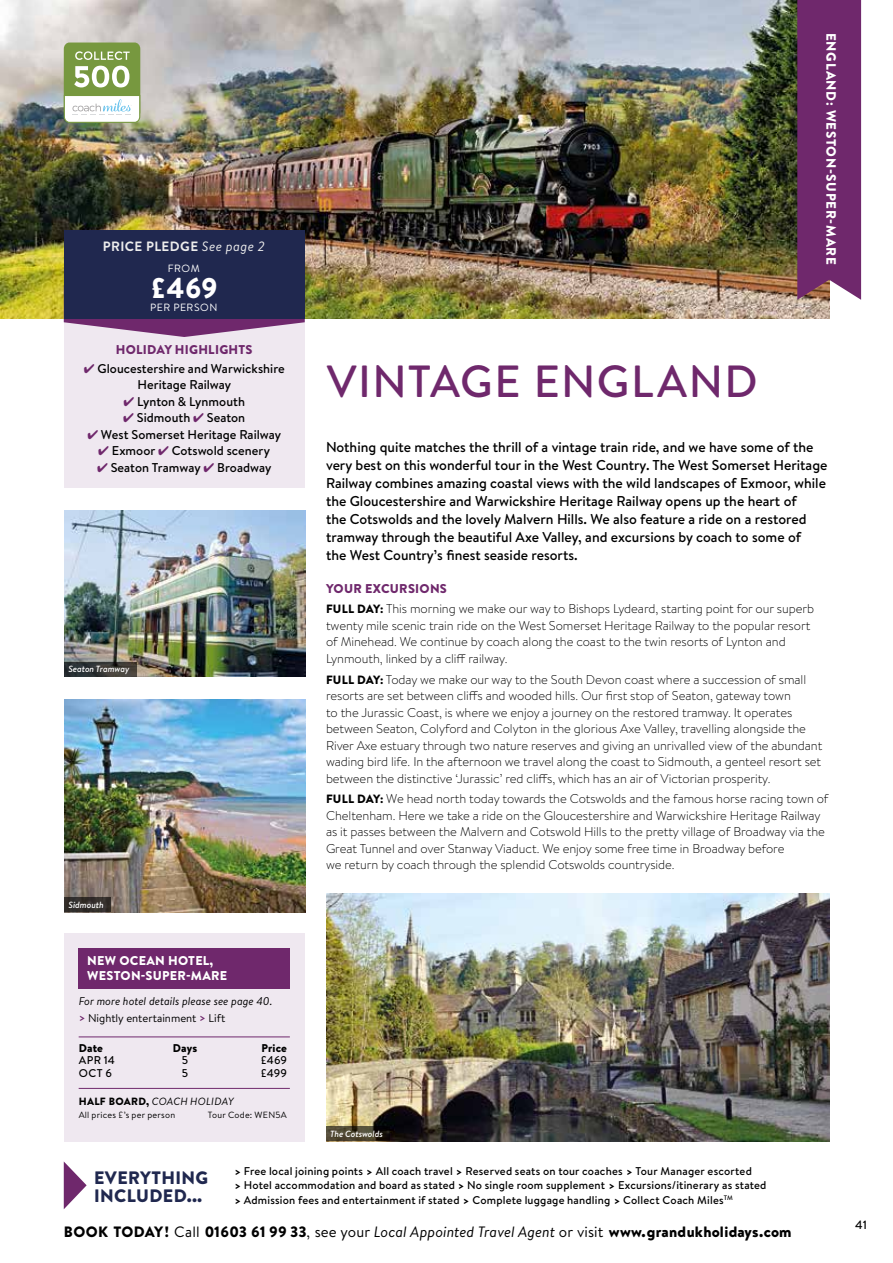
<style>
.page{position:relative;width:893px;height:1263px;background:#fff}
.page>*{position:absolute;margin:0;border:0;box-sizing:border-box;transform-origin:0 0}
.t1{font:500 45px "Brandon Text";letter-spacing:.03em;color:#6f286c}
.t2{font:900 28.5px "Brandon Text";color:#fff}
.t3{font:900 18px/18px "Brandon Text";letter-spacing:.02em;color:#20284f}
.t4{font:900 15px "Brandon Text";letter-spacing:.005em;color:#000}
.t5{font:500 14.25px/18px "Brandon Text";color:#000}
.t6{font:900 13.5px "Brandon Text";letter-spacing:.05em;color:#fff}
.t7{font:700 13.5px "Brandon Text";letter-spacing:.03em;color:#ededed}
.t8{font:300 12.75px/16.5px "Brandon Text";letter-spacing:-.005em;color:#000}
.t9{font:500 12.75px/16.5px "Brandon Text";letter-spacing:.005em;color:#000;text-align:center}
.t10{font:900 12.75px/15px "Brandon Text";letter-spacing:.02em;color:#fff}
.t11{font:900 12.75px "Brandon Text";letter-spacing:.02em;color:#6f286c}
.t12{font:500 12px "Brandon Text";color:#000}
.t13{font:500 11.25px/14.2px "Brandon Text";letter-spacing:.02em;color:#000}
.t14{font:italic 11.25px/17px "Brandon Text";color:#000}
.t15{font:900 11.25px "Brandon Text";letter-spacing:.01em;color:#000}
.t16{font:italic 10.5px "Brandon Text";letter-spacing:.02em;color:#000}
.t17{font:10.5px "Brandon Text";letter-spacing:.055em;color:#fff}
.t18{font:9px "Brandon Text";letter-spacing:.025em;color:#000}
.t19{font:italic 500 9px "Brandon Text";letter-spacing:-.005em;color:#fff}
.s1{font-weight:400;font-style:italic}
.s2{color:#6f286c}
.s3{font-weight:700;font-style:normal;color:#6f286c}
.s4{font-style:normal}
.s5{font-weight:900;font-style:normal}
.s6{font-weight:900;color:#6f286c}
.s7{font-weight:900;font-size:12px}
.s8{font-weight:900}
.s9{font-weight:400}
</style>
<div class="page">
<img style="left:0;top:0;width:829px;height:319px">
<svg style="left:797px;top:0;width:64px;height:300px;background:#702c6b"></svg>
<div style="left:64px;top:43px;width:76px;height:75px;background:#77983f;border-radius:6px"></div>
<svg style="left:75px;top:51px;width:55px;height:9px"></svg>
<svg style="left:64px;top:96px;width:76px;height:27px;background:#ebf1ed"></svg>
<svg style="left:74px;top:66px;width:55px;height:21px"></svg>
<img style="left:326px;top:893px;width:503px;height:248px">
<svg style="left:326px;top:1126px;width:64px;height:15px"></svg>
<div style="left:64px;top:933px;width:241px;height:208px;background:#efe8f0"></div>
<div style="left:79px;top:948px;width:211px;height:40px;background:#6f286c"></div>
<hr style="left:79px;top:1036px;width:211px;height:1px;background:#6f286c">
<hr style="left:79px;top:1088px;width:211px;height:1px;background:#6f286c">
<img style="left:64px;top:699px;width:241px;height:213px">
<div style="left:64px;top:897px;width:47px;height:15px;background:#322e2c"></div>
<img style="left:64px;top:510px;width:241px;height:167px">
<svg style="left:64px;top:662px;width:72px;height:15px"></svg>
<svg style="left:64px;top:1162px;width:23px;height:47px"></svg>
<div style="left:64px;top:320px;width:241px;height:168px;background:#efe8f0"></div>
<svg style="left:64px;top:319px;width:241px;height:18px"></svg>
<div style="left:64px;top:255px;width:241px;height:64px;background:#20284f"></div>
<div style="left:64px;top:230px;width:241px;height:26px;background:#20284f"></div>
<p class="t7" style="left:103px;top:237px;width:164px">PRICE PLEDGE <span class="s1">See page 2</span></p>
<p class="t17" style="left:168px;top:261px;width:34px">FROM</p>
<h2 class="t2" style="left:150px;top:268px;width:70px">£469</h2>
<p class="t17" style="left:150px;top:300px;width:69px">PER PERSON</p>
<p class="t11" style="left:116px;top:340px;width:138px">HOLIDAY HIGHLIGHTS</p>
<p class="t9" style="left:84px;top:360px;width:202px"><span class="s2">✔</span> Gloucestershire and Warwickshire<br>Heritage Railway</p>
<p class="t9" style="left:124px;top:393px;width:123px"><span class="s2">✔</span> Lynton &amp; Lynmouth</p>
<p class="t9" style="left:123px;top:409px;width:123px"><span class="s2">✔</span> Sidmouth <span class="s2">✔</span> Seaton</p>
<p class="t9" style="left:87px;top:426px;width:195px"><span class="s2">✔</span> West Somerset Heritage Railway</p>
<p class="t9" style="left:98px;top:442px;width:173px"><span class="s2">✔</span> Exmoor <span class="s2">✔</span> Cotswold scenery</p>
<p class="t9" style="left:97px;top:459px;width:176px"><span class="s2">✔</span> Seaton Tramway <span class="s2">✔</span> Broadway</p>
<p class="t19" style="left:68px;top:663px;width:62px">Seaton Tramway</p>
<p class="t19" style="left:68px;top:898px;width:37px">Sidmouth</p>
<p class="t10" style="left:87px;top:953px;width:141px">NEW OCEAN HOTEL,<br>WESTON-SUPER-MARE</p>
<p class="t14" style="left:79px;top:992px;width:195px">For more hotel details please see page 40. <span class="s3">&gt;</span> <span class="s4">Nightly entertainment</span> <span class="s3">&gt;</span> <span class="s4">Lift</span></p>
<p class="t15" style="left:79px;top:1040px;width:26px">Date</p>
<p class="t15" style="left:173px;top:1040px;width:26px">Days</p>
<p class="t15" style="left:261px;top:1040px;width:27px">Price</p>
<p class="t13" style="left:79px;top:1053px;width:38px">APR 14</p>
<p class="t13" style="left:182px;top:1053px;width:8px">5</p>
<p class="t13" style="left:260px;top:1053px;width:28px">£469</p>
<p class="t13" style="left:79px;top:1065px;width:35px">OCT 6</p>
<p class="t13" style="left:182px;top:1065px;width:8px">5</p>
<p class="t13" style="left:260px;top:1065px;width:28px">£499</p>
<p class="t16" style="left:79px;top:1094px;width:156px"><span class="s5">HALF BOARD,</span> COACH HOLIDAY</p>
<p class="t18" style="left:79px;top:1108px;width:98px">All prices £’s per person</p>
<p class="t18" style="left:208px;top:1108px;width:80px">Tour Code: WEN5A</p>
<h1 class="t1" style="left:327px;top:351px;width:433px">VINTAGE ENGLAND</h1>
<p class="t6" style="left:841px;top:33px;width:233px;rotate:90deg">ENGLAND: WESTON-SUPER-MARE</p>
<p class="t5" style="left:326px;top:438px;width:503px">Nothing quite matches the thrill of a vintage train ride, and we have some of the very best on this wonderful tour in the West Country. The West Somerset Heritage Railway combines amazing coastal views with the wild landscapes of Exmoor, while the Gloucestershire and Warwickshire Heritage Railway opens up the heart of<br>the Cotswolds and the lovely Malvern Hills. We also feature a ride on a restored tramway through the beautiful Axe Valley, and excursions by coach to some of<br>the West Country’s finest seaside resorts.</p>
<p class="t8" style="left:326px;top:577px;width:489px;line-height:20.7px"><span class="s6">YOUR EXCURSIONS<br></span><span class="s7">FULL DAY:</span> This morning we make our way to Bishops Lydeard, starting point for our superb</p>
<p class="t8" style="left:326px;top:617px;width:486px">twenty mile scenic train ride on the West Somerset Heritage Railway to the popular resort of Minehead. We continue by coach along the coast to the twin resorts of Lynton and<br>Lynmouth, linked by a cliff railway.</p>
<p class="t8" style="left:326px;top:670px;width:498px"><span class="s7">FULL DAY:</span> Today we make our way to the South Devon coast where a succession of small resorts are set between cliffs and wooded hills. Our first stop of Seaton, gateway town<br>to the Jurassic Coast, is where we enjoy a journey on the restored tramway. It operates between Seaton, Colyford and Colyton in the glorious Axe Valley, travelling alongside the River Axe estuary through two nature reserves and giving an unrivalled view of the abundant wading bird life. In the afternoon we travel along the coast to Sidmouth, a genteel resort set between the distinctive ‘Jurassic’ red cliffs, which has an air of Victorian prosperity.</p>
<p class="t8" style="left:326px;top:790px;width:504px"><span class="s7">FULL DAY:</span> We head north today towards the Cotswolds and the famous horse racing town of Cheltenham. Here we take a ride on the Gloucestershire and Warwickshire Heritage Railway as it passes between the Malvern and Cotswold Hills to the pretty village of Broadway via the Great Tunnel and over Stanway Viaduct. We enjoy some free time in Broadway before<br>we return by coach through the splendid Cotswolds countryside.</p>
<p class="t19" style="left:330px;top:1128px;width:54px">The Cotswolds</p>
<h3 class="t3" style="left:94px;top:1168px;width:115px">EVERYTHING<br>INCLUDED...</h3>
<p class="t13" style="left:234px;top:1164px;width:533px"><span class="s8">&gt;</span> Free local joining points <span class="s8">&gt;</span> All coach travel <span class="s8">&gt;</span> Reserved seats on tour coaches <span class="s8">&gt;</span> Tour Manager escorted<br><span class="s8">&gt;</span> Hotel accommodation and board as stated <span class="s8">&gt;</span> No single room supplement <span class="s8">&gt;</span> Excursions/itinerary as stated <span class="s8">&gt;</span> Admission fees and entertainment if stated <span class="s8">&gt;</span> Complete luggage handling <span class="s8">&gt;</span> Collect Coach Miles<sup>TM</sup></p>
<p class="t4" style="left:64px;top:1222px;width:729px">BOOK TODAY! <span class="s9">Call</span> 01603 61 99 33<span class="s9">, see your</span> <span class="s1">Local Appointed Travel Agent</span> <span class="s9">or visit</span> www.grandukholidays.com</p>
<p class="t12" style="left:855px;top:1216px;width:13px">41</p>
</div>
